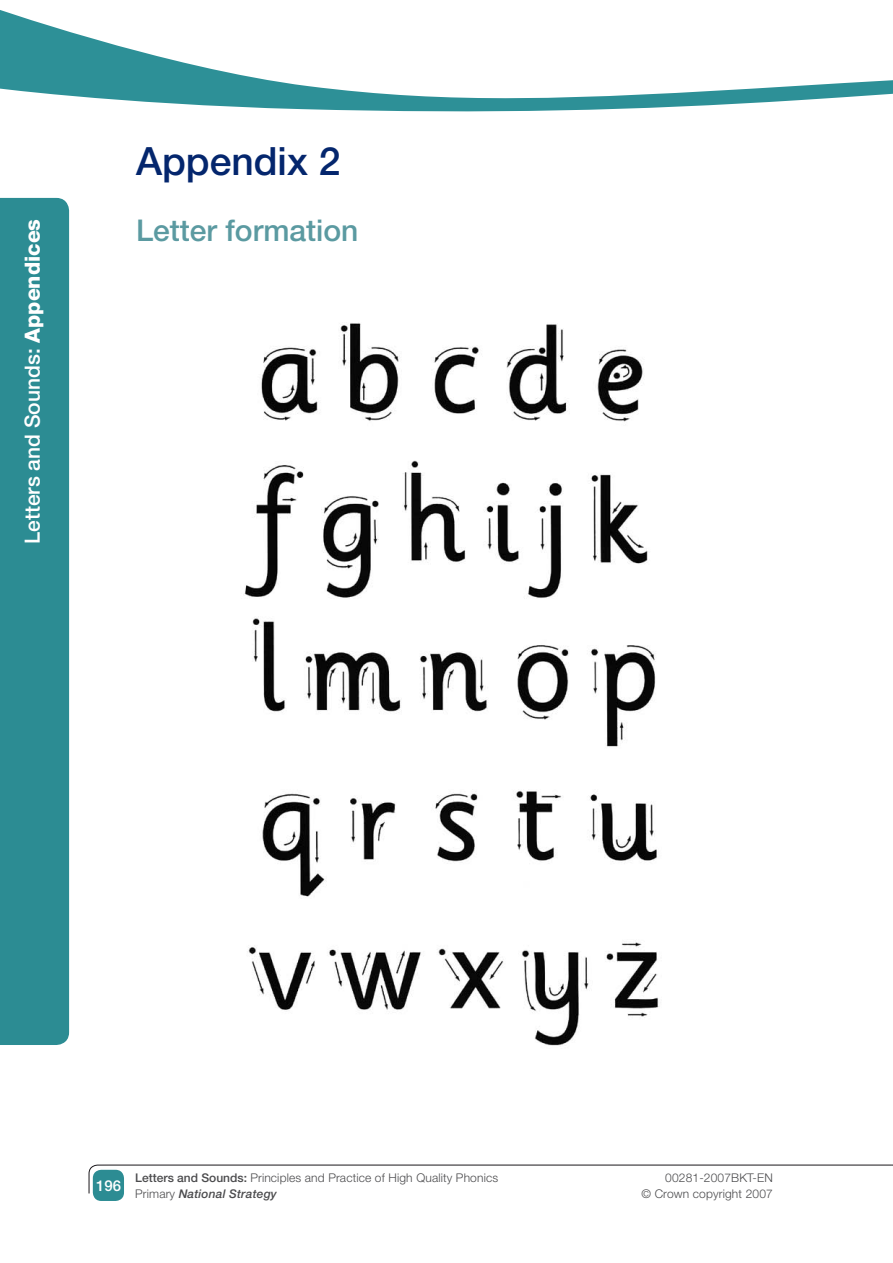
<style>
.page{position:relative;width:893px;height:1263px;background:#fff}
.page>*{position:absolute;margin:0;border:0;box-sizing:border-box;transform-origin:0 0}
.t1{font:500 39px "Helvetica Neue LT";color:#04266d}
.t2{font:500 30px "Helvetica Neue LT";color:#5b9aa1}
.t3{font:500 21px "Helvetica Neue LT";color:#fff}
.t4{font:500 15px "Helvetica Neue LT";color:#fff}
.t5{font:300 12px/16.5px "Helvetica Neue LT";letter-spacing:.01em;color:#4b4b4d}
.s1{font-weight:800}
.s2{font-weight:500}
.s3{font-weight:500;font-style:italic}
</style>
<div class="page">
<div style="left:93px;top:1170px;width:31px;height:31px;background:#2c8c93;border-radius:9px"></div>
<div style="left:0;top:198px;width:69px;height:847px;background:#2c8c93"></div>
<svg style="left:0;top:10px;width:892px;height:102px"></svg>
<svg style="left:88px;top:1164px;width:805px;height:30px"></svg>
<svg style="left:892px;top:80px;width:1px;height:14px"></svg>
<img style="left:243px;top:323px;width:416px;height:723px">
<h3 class="t3" style="left:20px;top:544px;width:327px;rotate:-90deg">Letters and Sounds: <span class="s1">Appendices</span></h3>
<h1 class="t1" style="left:136px;top:138px;width:203px">Appendix 2</h1>
<h2 class="t2" style="left:136px;top:212px;width:224px">Letter formation</h2>
<p class="t4" style="left:96px;top:1176px;width:9px">196</p>
<p class="t5" style="left:135px;top:1169px;width:364px"><span class="s2">Letters and Sounds:</span> Principles and Practice of High Quality Phonics<br>Primary <span class="s3">National Strategy</span></p>
<p class="t5" style="left:641px;top:1169px;width:133px;text-align:right">00281-2007BKT-EN<br>© Crown copyright 2007</p>
</div>
